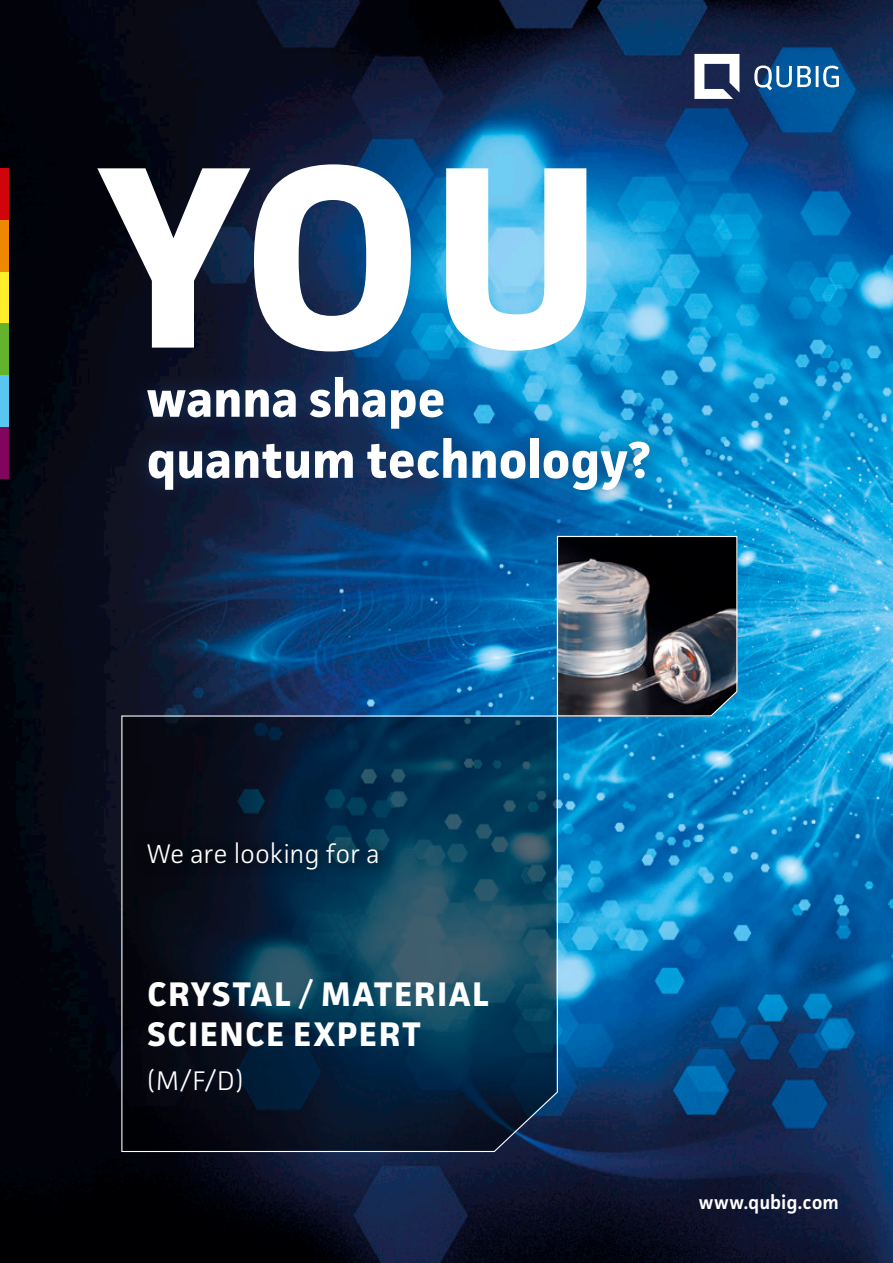
<style>
.page{position:relative;width:893px;height:1263px;background:#fff}
.page>*{position:absolute;margin:0;border:0;box-sizing:border-box;transform-origin:0 0}
.t1{font:700 259.8px "Facit";color:#fff}
.t2{font:700 52.05px/61.1px "Facit";letter-spacing:-.01em;color:#fff}
.t3{font:700 34.2px/40px "Facit";letter-spacing:.045em;color:#fff}
.t4{font:300 27px "Facit";letter-spacing:-.005em;color:#fff}
.t5{font:600 19.5px "Facit";color:#fff}
.s1{font-weight:400}
</style>
<div class="page">
<img style="left:0;top:0;width:893px;height:1263px">
<svg style="left:754px;top:65px;width:85px;height:25px"></svg>
<svg style="left:694px;top:54px;width:45px;height:45px"></svg>
<div style="left:129px;top:358px;width:539px;height:151px;background:#143868;opacity:.75"></div>
<div style="left:0;top:323px;width:9px;height:52px;background:#63b32c"></div>
<div style="left:0;top:427px;width:9px;height:51px;background:#81045d"></div>
<div style="left:0;top:271px;width:9px;height:52px;background:#ffef28"></div>
<div style="left:0;top:220px;width:9px;height:51px;background:#f08700"></div>
<div style="left:0;top:168px;width:9px;height:52px;background:#d1030b"></div>
<div style="left:0;top:375px;width:9px;height:52px;background:#59c5f1"></div>
<svg style="left:121px;top:715px;width:437px;height:437px"></svg>
<img style="left:556px;top:535px;width:182px;height:182px">
<svg style="left:133px;top:828px;width:260px;height:56px"></svg>
<h1 class="t1" style="left:100px;top:96px;width:506px">YOU</h1>
<h2 class="t2" style="left:146px;top:367px;width:505px">wanna shape quantum technology?</h2>
<p class="t4" style="left:147px;top:836px;width:234px">We are looking for a</p>
<p class="t3" style="left:147px;top:973px;width:343px">CRYSTAL <span class="s1">/</span> MATERIAL<br>SCIENCE EXPERT</p>
<p class="t4" style="left:147px;top:1064px;width:98px">(M/F/D)</p>
<p class="t5" style="left:699px;top:1190px;width:142px">www.qubig.com</p>
</div>
